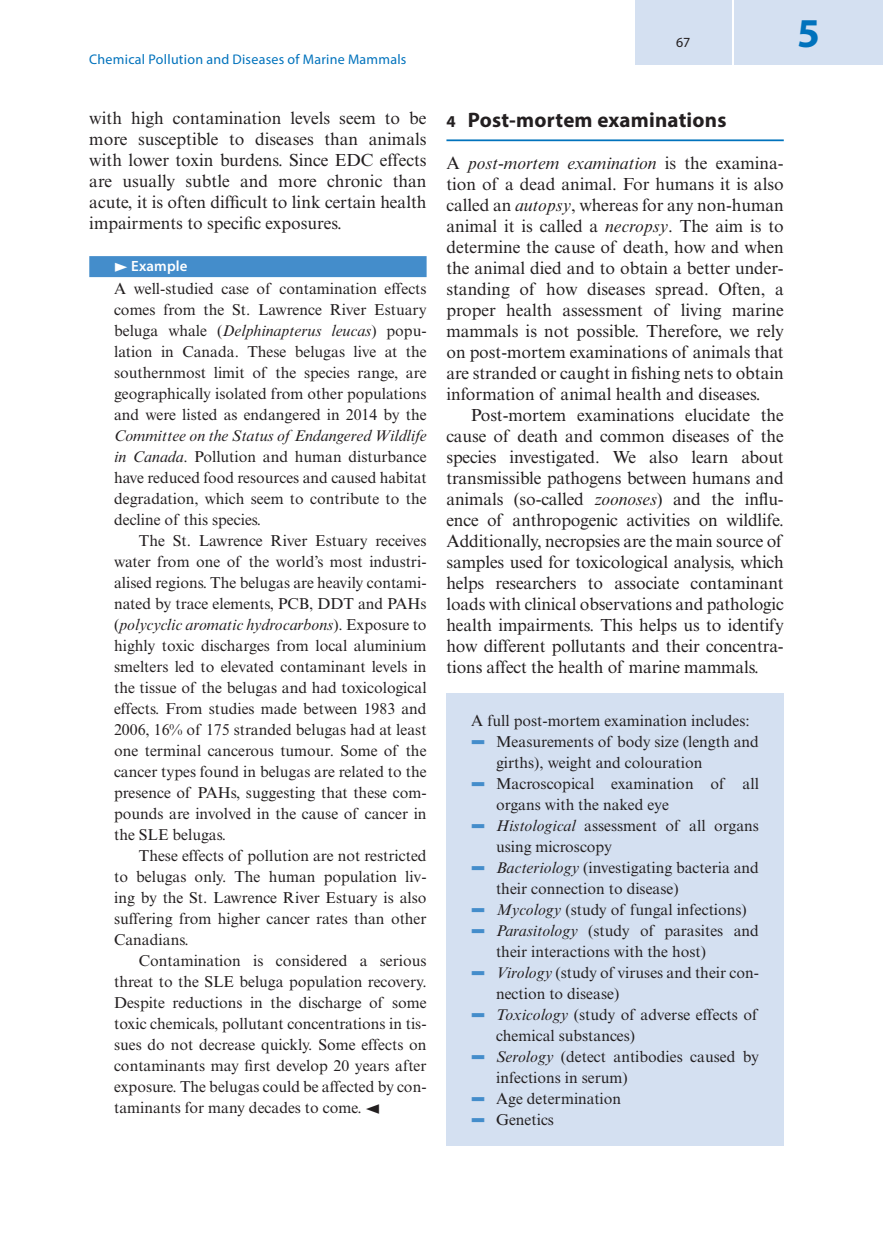
<style>
.page{position:relative;width:883px;height:1260px;background:#fff}
.page>*{position:absolute;margin:0;border:0;box-sizing:border-box;transform-origin:0 0}
.t1{font:700 41.12px "Myriad Pro";color:#0072bc}
._1_hd{font:700 21px "Myriad Pro";letter-spacing:.01em;color:#231f20}
.Text{font:17.5px/21px "Times New Roman MT Std";letter-spacing:-.01em;color:#231f20;text-align:justify}
.Text_flush{font:17.5px/21px "Times New Roman MT Std";color:#231f20;text-align:justify}
.Example_mid{font:15.75px/21px "Times New Roman MT Std";color:#231f20}
.Example_Top{font:15.75px/21px "Times New Roman MT Std";color:#231f20;text-align:justify}
.Example_bot{font:15.75px/21px "Times New Roman MT Std";color:#231f20;text-align:justify}
.B_text_flush_Overvie{font:15.75px "Times New Roman MT Std";color:#231f20}
.t2{font:600 14.88px "Myriad Pro";letter-spacing:.01em;color:#fff}
.t3{font:14px "Myriad Pro";letter-spacing:.015em;color:#0072bc}
.t4{font:14px "Myriad Pro";color:#231f20}
.s1{font-family:"STIX General";font-weight:400}
.s2{font-style:italic}
.s3{font-family:"STIX General"}
.s4{font-size:16.62px}
.s5{font-family:"Blik Buttons";color:#448dcb}
</style>
<div class="page">
<div style="left:635px;top:0;width:97px;height:64px;background:#d4e0f1"></div>
<div style="left:734px;top:0;width:149px;height:64px;background:#d4e0f1"></div>
<div style="left:89px;top:256px;width:338px;height:21px;background:#448dcb"></div>
<hr style="left:446px;top:139px;width:338px;height:2px;background:#0072bc">
<div style="left:446px;top:693px;width:338px;height:54px;background:#d4e0f1"></div>
<div style="left:446px;top:714px;width:338px;height:79px;background:#d4e0f1"></div>
<div style="left:446px;top:756px;width:338px;height:79px;background:#d4e0f1"></div>
<div style="left:446px;top:798px;width:338px;height:79px;background:#d4e0f1"></div>
<div style="left:446px;top:840px;width:338px;height:79px;background:#d4e0f1"></div>
<div style="left:446px;top:903px;width:338px;height:79px;background:#d4e0f1"></div>
<div style="left:446px;top:945px;width:338px;height:79px;background:#d4e0f1"></div>
<div style="left:446px;top:987px;width:338px;height:79px;background:#d4e0f1"></div>
<div style="left:446px;top:1029px;width:338px;height:79px;background:#d4e0f1"></div>
<div style="left:446px;top:1092px;width:338px;height:54px;background:#d4e0f1"></div>
<p class="t3" style="left:89px;top:51px;width:319px">Chemical Pollution and Diseases of Marine Mammals</p>
<p class="Text" style="left:89px;top:108px;width:339px">with high contamination levels seem to be more susceptible to diseases than animals with lower toxin burdens. Since EDC effects are usually subtle and more chronic than acute, it is often difficult to link certain health impairments to specific exposures.</p>
<p class="t2" style="left:114px;top:257px;width:75px"><span class="s1">►</span> Example</p>
<p class="Example_Top" style="left:114px;top:278px;width:314px">A well-studied case of contamination effects comes from the St. Lawrence River Estuary beluga whale (<span class="s2">Delphinapterus leucas</span>) popu&shy;lation in Canada. These belugas live at the southernmost limit of the species range, are geographically isolated from other populations and were listed as endangered in 2014 by the <span class="s2">Committee on the Status of Endangered Wildlife in Canada</span>. Pollution and human disturbance have reduced food resources and caused habitat degradation, which seem to contribute to the decline of this species.</p>
<p class="Example_mid" style="left:114px;top:530px;width:314px;text-align:justify;text-indent:25px">The St. Lawrence River Estuary receives water from one of the world’s most industri&shy;alised regions. The belugas are heavily contami&shy;nated by trace elements, PCB, DDT and PAHs (<span class="s2">polycyclic aromatic hydrocarbons</span>). Exposure to highly toxic discharges from local aluminium smelters led to elevated contaminant levels in the tissue of the belugas and had toxicological effects. From studies made between 1983 and 2006, 16% of 175 stranded belugas had at least one terminal cancerous tumour. Some of the cancer types found in belugas are related to the presence of PAHs, suggesting that these com&shy;pounds are involved in the cause of cancer in the SLE belugas.</p>
<p class="Example_mid" style="left:114px;top:845px;width:314px;text-align:justify;text-indent:25px">These effects of pollution are not restricted to belugas only. The human population liv&shy;ing by the St. Lawrence River Estuary is also suffering from higher cancer rates than other Canadians.</p>
<p class="Example_bot" style="left:114px;top:950px;width:314px;text-indent:25px">Contamination is considered a serious threat to the SLE beluga population recovery.<br>Despite reductions in the discharge of some toxic chemicals, pollutant concentrations in tis&shy;sues do not decrease quickly. Some effects on contaminants may first develop 20 years after exposure. The belugas could be affected by con&shy;taminants for many decades to come. <span class="s3">◄</span></p>
<p class="t4" style="left:676px;top:34px;width:16px">67</p>
<h1 class="t1" style="left:797px;top:6px;width:24px">5</h1>
<h2 class="_1_hd" style="left:446px;top:106px;width:282px"><span class="s4">4</span> Post-mortem examinations</h2>
<p class="Text_flush" style="left:446px;top:153px;width:339px">A <span class="s2">post-mortem examination</span> is the examina&shy;tion of a dead animal. For humans it is also called an <span class="s2">autopsy</span>, whereas for any non-human animal it is called a <span class="s2">necropsy</span>. The aim is to determine the cause of death, how and when the animal died and to obtain a better under&shy;standing of how diseases spread. Often, a proper health assessment of living marine mammals is not possible. Therefore, we rely on post-mortem examinations of animals that are stranded or caught in fishing nets to obtain information of animal health and diseases.</p>
<p class="Text" style="left:446px;top:405px;width:339px;text-indent:25px">Post-mortem examinations elucidate the cause of death and common diseases of the species investigated. We also learn about transmissible pathogens between humans and animals (so-called <span class="s2">zoonoses</span>) and the influ&shy;ence of anthropogenic activities on wildlife.<br>Additionally, necropsies are the main source of samples used for toxicological analysis, which helps researchers to associate contaminant loads with clinical observations and pathologic health impairments. This helps us to identify how different pollutants and their concentra&shy;tions affect the health of marine mammals.</p>
<p class="B_text_flush_Overvie" style="left:471px;top:711px;width:280px">A full post-mortem examination includes:</p>
<p class="Example_mid" style="left:496px;top:731px;width:264px;text-indent:-25px"><span class="s5">5</span> Measurements of body size (length and girths), weight and colouration</p>
<p class="Example_mid" style="left:496px;top:773px;width:264px;text-indent:-25px"><span class="s5">5</span> Macroscopical examination of all organs with the naked eye</p>
<p class="Example_mid" style="left:496px;top:815px;width:264px;text-indent:-25px"><span class="s5">5</span> <span class="s2">Histological</span> assessment of all organs using microscopy</p>
<p class="Example_mid" style="left:496px;top:857px;width:264px;text-indent:-25px"><span class="s5">5</span> <span class="s2">Bacteriology</span> (investigating bacteria and their connection to disease)</p>
<p class="Example_mid" style="left:471px;top:899px;width:277px"><span class="s5">5</span> <span class="s2">Mycology</span> (study of fungal infections)</p>
<p class="Example_mid" style="left:496px;top:920px;width:264px;text-indent:-25px"><span class="s5">5</span> <span class="s2">Parasitology</span> (study of parasites and their interactions with the host)</p>
<p class="Example_mid" style="left:496px;top:962px;width:264px;text-indent:-25px"><span class="s5">5</span> <span class="s2">Virology</span> (study of viruses and their con&shy;nection to disease)</p>
<p class="Example_mid" style="left:496px;top:1004px;width:263px;text-indent:-25px"><span class="s5">5</span> <span class="s2">Toxicology</span> (study of adverse effects of chemical substances)</p>
<p class="Example_mid" style="left:496px;top:1046px;width:264px;text-indent:-25px"><span class="s5">5</span> <span class="s2">Serology</span> (detect antibodies caused by infections in serum)</p>
<p class="Example_mid" style="left:471px;top:1088px;width:152px"><span class="s5">5</span> Age determination</p>
<p class="Example_mid" style="left:471px;top:1109px;width:84px"><span class="s5">5</span> Genetics</p>
</div>
